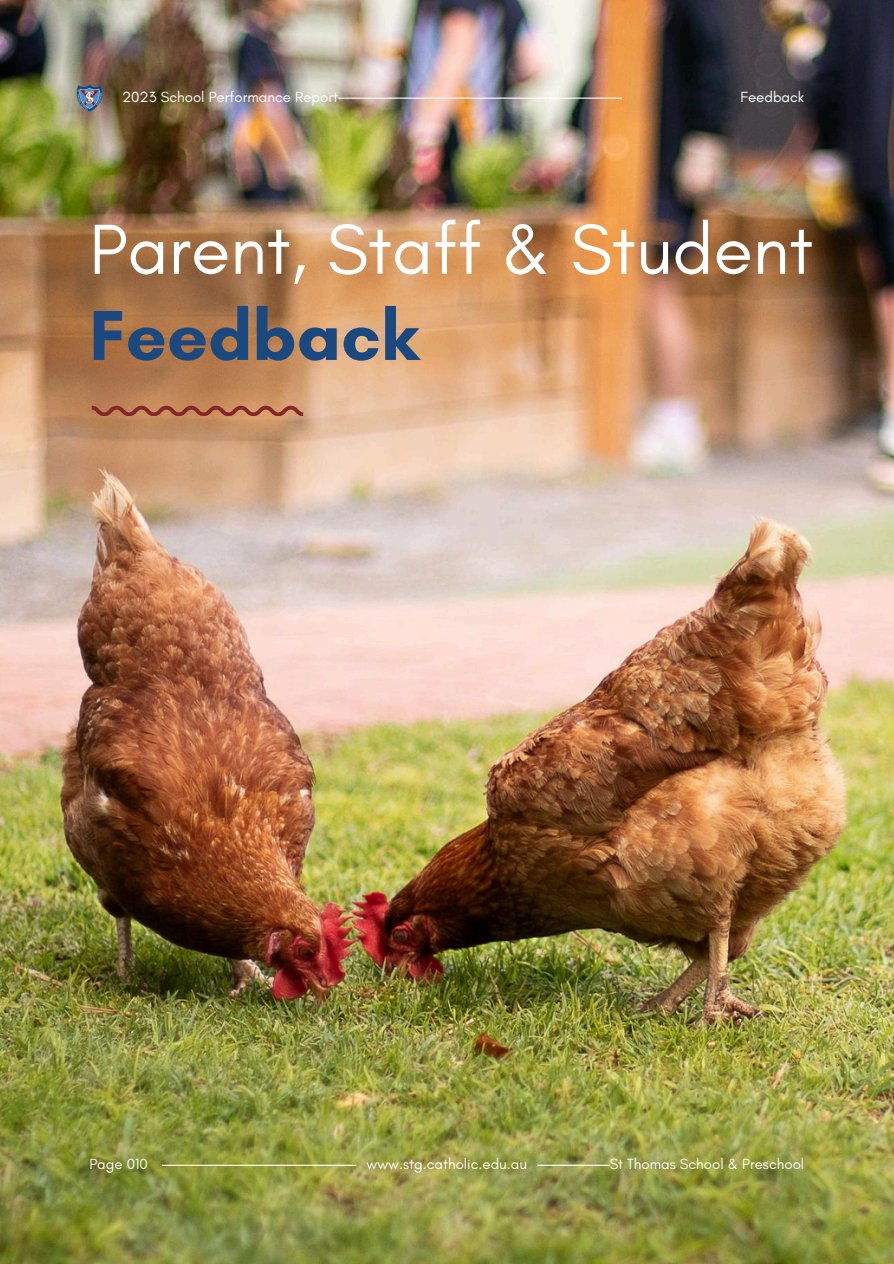
<style>
.page{position:relative;width:894px;height:1264px;background:#fff}
.page>*{position:absolute;margin:0;border:0;box-sizing:border-box;transform-origin:0 0}
.t1{font:72px "Glacial Indifference";color:#fff}
.t2{font:700 72px "Glacial Indifference";color:#1c4880}
.t3{font:15px "Glacial Indifference";color:#fff}
</style>
<div class="page">
<img style="left:0;top:0;width:893px;height:1263px">
<hr style="left:338px;top:98px;width:283px;height:1px;background:#fff">
<hr style="left:162px;top:1164px;width:194px;height:1px;background:#fff">
<hr style="left:537px;top:1164px;width:72px;height:1px;background:#fff">
<img style="left:76px;top:84px;width:26px;height:27px">
<svg style="left:92px;top:406px;width:211px;height:10px"></svg>
<p class="t3" style="left:122px;top:88px;width:217px">2023 School Performance Report</p>
<h1 class="t3" style="left:740px;top:88px;width:65px">Feedback</h1>
<p class="t1" style="left:89px;top:205px;width:725px">Parent, Staff &amp; Student</p>
<h2 class="t2" style="left:89px;top:291px;width:331px">Feedback</h2>
<p class="t3" style="left:89px;top:1154px;width:60px">Page 010</p>
<p class="t3" style="left:366px;top:1154px;width:162px">www.stg.catholic.edu.au</p>
<p class="t3" style="left:609px;top:1154px;width:196px">St Thomas School &amp; Preschool</p>
</div>
